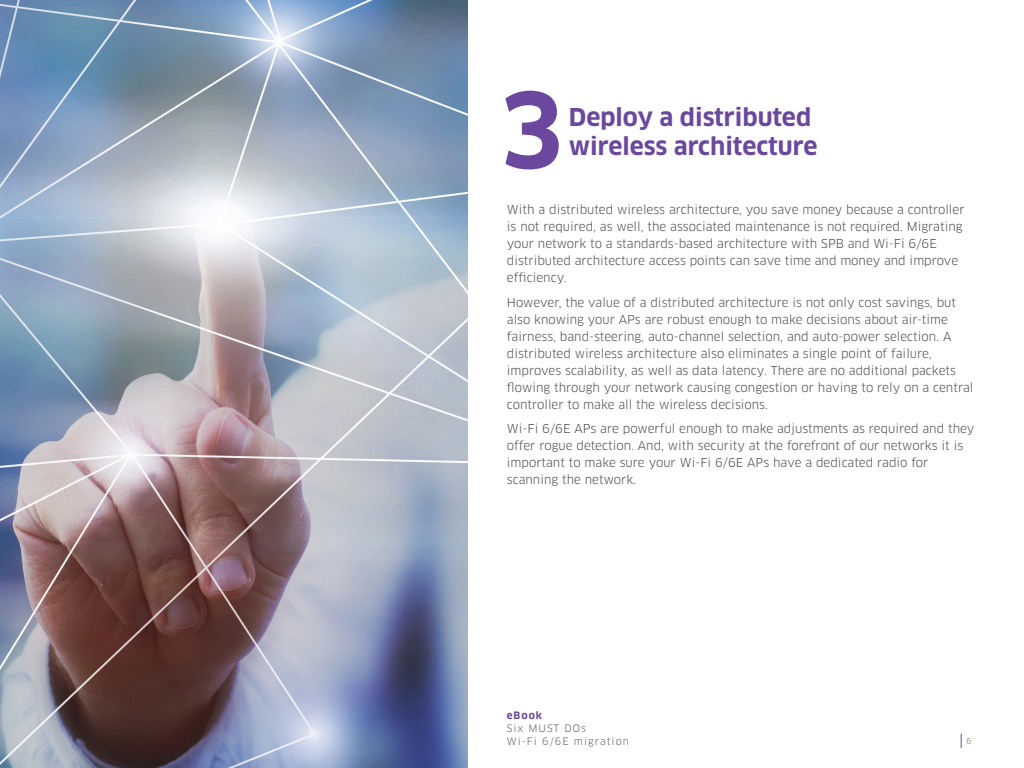
<style>
.page{position:relative;width:1024px;height:768px;background:#fff}
.page>*{position:absolute;margin:0;border:0;box-sizing:border-box;transform-origin:0 0}
.t1{font:700 102.6px "Clan OT";color:#6b489d}
.t2{font:700 24px/28.8px "Clan OT";color:#6b489d}
.t3{font:12px/17px "Clan OT";color:#4d4d4d}
.t4{font:10px/13px "Clan OT";letter-spacing:.1em;color:#5f636a}
.t5{font:700 10px "Clan OT";letter-spacing:.1em;color:#6b489d}
.t6{font:8px "Clan OT";color:#6d6e71}
</style>
<div class="page">
<img style="left:1px;top:0;width:466px;height:768px">
<svg style="left:961px;top:734px;width:1px;height:14px"></svg>
<h1 class="t1" style="left:499px;top:71px;width:67px">3</h1>
<h2 class="t2" style="left:569px;top:103px;width:250px">Deploy a distributed wireless architecture</h2>
<p class="t3" style="left:507px;top:201px;width:459px">With a distributed wireless architecture, you save money because a controller is not required, as well, the associated maintenance is not required. Migrating your network to a standards-based architecture with SPB and Wi-Fi 6/6E distributed architecture access points can save time and money and improve efficiency.</p>
<p class="t3" style="left:507px;top:294px;width:468px">However, the value of a distributed architecture is not only cost savings, but also knowing your APs are robust enough to make decisions about air-time fairness, band-steering, auto-channel selection, and auto-power selection. A distributed wireless architecture also eliminates a single point of failure, improves scalability, as well as data latency. There are no additional packets flowing through your network causing congestion or having to rely on a central controller to make all the wireless decisions.</p>
<p class="t3" style="left:507px;top:420px;width:469px">Wi-Fi 6/6E APs are powerful enough to make adjustments as required and they offer rogue detection. And, with security at the forefront of our networks it is important to make sure your Wi-Fi 6/6E APs have a dedicated radio for scanning the network.</p>
<p class="t5" style="left:507px;top:710px;width:37px">eBook</p>
<p class="t4" style="left:507px;top:722px;width:124px">Six MUST DOs<br>Wi-Fi 6/6E migration</p>
<p class="t6" style="left:966px;top:736px;width:7px">6</p>
</div>
